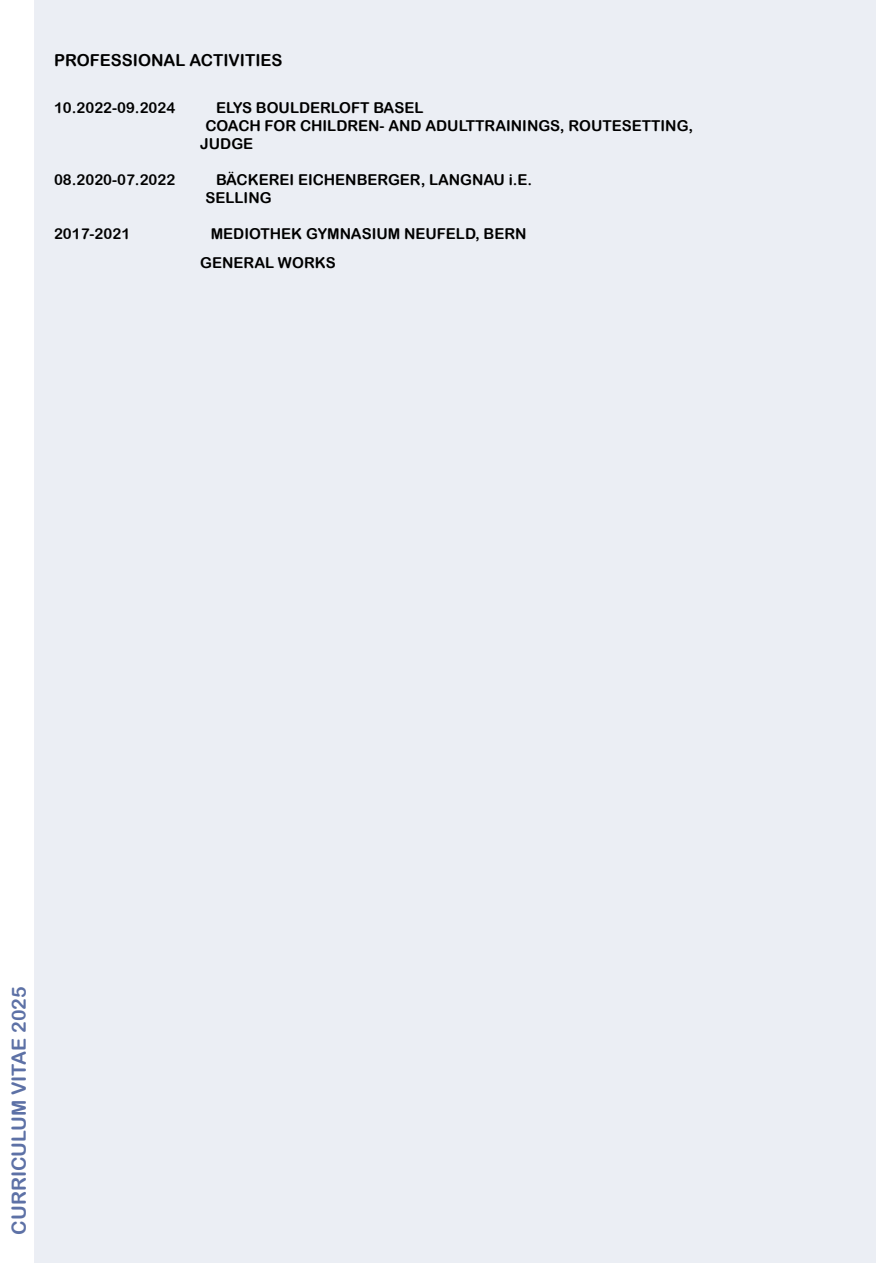
<style>
.page{position:relative;width:893px;height:1263px;background:#fff}
.page>*{position:absolute;margin:0;border:0;box-sizing:border-box;transform-origin:0 0}
.t1{font:19.5px "Arial Rounded MT Bold";color:#5d71a6}
.t2{font:16.5px "Arial Rounded MT Bold";color:#000}
.t3{font:15px "Arial Rounded MT Bold";color:#000}
</style>
<div class="page">
<div style="left:34px;top:0;width:842px;height:1263px;background:#ebeef4"></div>
<p class="t2" style="left:54px;top:50px;width:230px">PROFESSIONAL ACTIVITIES</p>
<p class="t3" style="left:54px;top:99px;width:123px">10.2022-09.2024</p>
<p class="t3" style="left:216px;top:99px;width:209px">ELYS BOULDERLOFT BASEL</p>
<p class="t3" style="left:206px;top:117px;width:489px">COACH FOR CHILDREN- AND ADULTTRAININGS, ROUTESETTING,</p>
<p class="t3" style="left:200px;top:135px;width:54px">JUDGE</p>
<p class="t3" style="left:54px;top:171px;width:123px">08.2020-07.2022</p>
<p class="t3" style="left:216px;top:171px;width:318px">BÄCKEREI EICHENBERGER, LANGNAU i.E.</p>
<p class="t3" style="left:206px;top:189px;width:68px">SELLING</p>
<p class="t3" style="left:54px;top:225px;width:78px">2017-2021</p>
<p class="t3" style="left:211px;top:225px;width:317px">MEDIOTHEK GYMNASIUM NEUFELD, BERN</p>
<p class="t3" style="left:200px;top:253px;width:137px">GENERAL WORKS</p>
<p class="t1" style="left:7px;top:1234px;width:250px;rotate:-90deg">CURRICULUM VITAE 2025</p>
</div>
